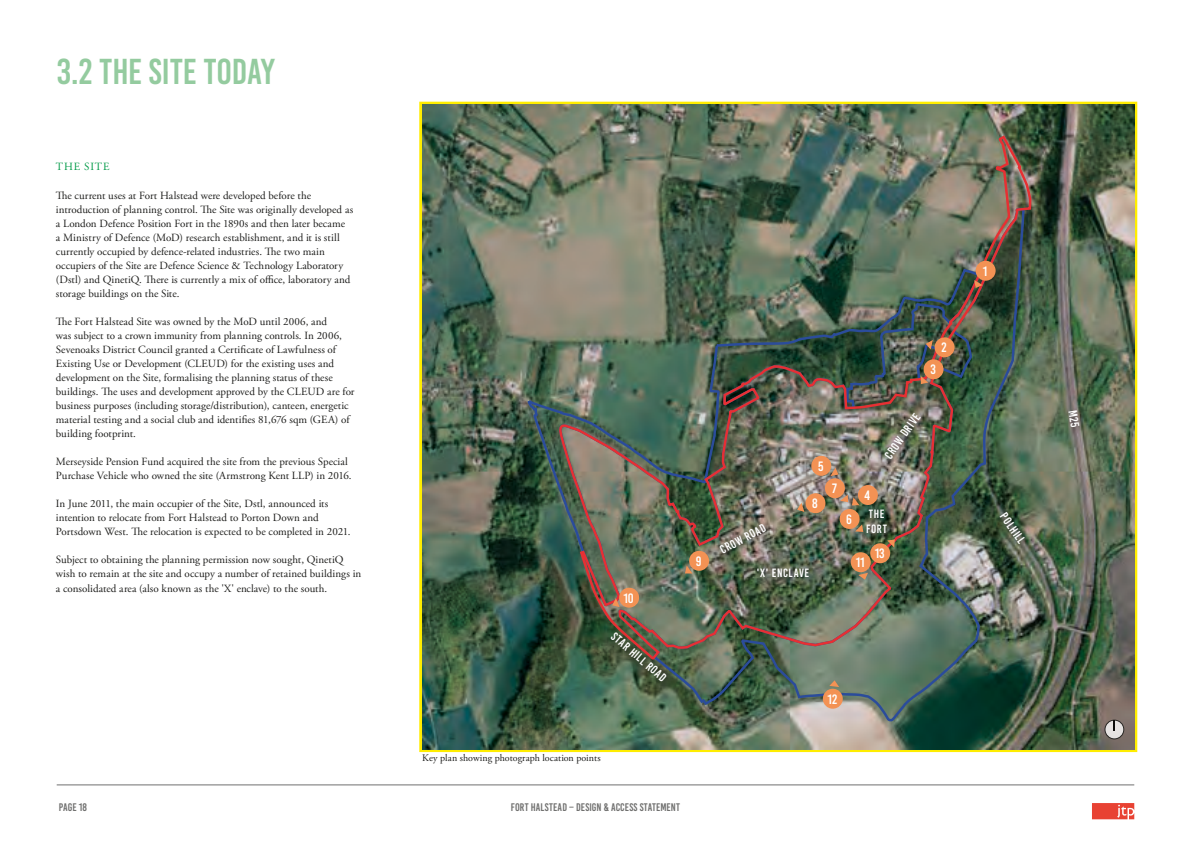
<style>
.page{position:relative;width:1191px;height:842px;background:#fff}
.page>*{position:absolute;margin:0;border:0;box-sizing:border-box;transform-origin:0 0}
.t1{font:36px "Bebas Kai";letter-spacing:.005em;color:#94cb9f}
.t2{font:13.6px "Bebas Kai";color:#fff}
.t3{font:12px/14.4px "Bebas Kai";letter-spacing:.05em;color:#fff}
.t4{font:11px/14px "Adobe Garamond Pro";letter-spacing:.005em;color:#1d1d1b}
.t5{font:11px "Bebas Kai";letter-spacing:.01em;color:#70706f}
.t6{font:11px "Adobe Garamond Pro";letter-spacing:.08em;color:#009a47}
.t7{font:10px "Adobe Garamond Pro";letter-spacing:.005em;color:#1d1d1b}
</style>
<div class="page">
<svg style="left:419px;top:101px;width:719px;height:652px;background:#eade3d"></svg>
<hr style="left:57px;top:785px;width:1077px;height:1px;background:#70706f">
<svg style="left:1092px;top:803px;width:42px;height:16px"></svg>
<img style="left:422px;top:104px;width:712px;height:645px">
<img style="left:525px;top:204px;width:501px;height:519px">
<img style="left:558px;top:107px;width:474px;height:555px">
<div style="left:870px;top:543px;width:20px;height:20px;background:#f39254;border-radius:50%"></div>
<svg style="left:887px;top:539px;width:7px;height:8px"></svg>
<div style="left:975px;top:261px;width:20px;height:20px;background:#f39254;border-radius:50%"></div>
<svg style="left:974px;top:280px;width:8px;height:8px"></svg>
<div style="left:923px;top:359px;width:20px;height:20px;background:#f39254;border-radius:50%"></div>
<svg style="left:920px;top:376px;width:8px;height:8px"></svg>
<div style="left:934px;top:337px;width:20px;height:20px;background:#f39254;border-radius:50%"></div>
<svg style="left:925px;top:340px;width:8px;height:10px"></svg>
<div style="left:805px;top:493px;width:20px;height:20px;background:#f39254;border-radius:50%"></div>
<svg style="left:797px;top:503px;width:7px;height:9px"></svg>
<div style="left:689px;top:551px;width:20px;height:20px;background:#f39254;border-radius:50%"></div>
<svg style="left:685px;top:565px;width:7px;height:8px"></svg>
<div style="left:619px;top:588px;width:20px;height:20px;background:#f39254;border-radius:50%"></div>
<svg style="left:612px;top:598px;width:7px;height:9px"></svg>
<div style="left:850px;top:552px;width:20px;height:20px;background:#f39254;border-radius:50%"></div>
<svg style="left:858px;top:573px;width:10px;height:7px"></svg>
<div style="left:823px;top:689px;width:19px;height:20px;background:#f39254;border-radius:50%"></div>
<svg style="left:829px;top:680px;width:10px;height:7px"></svg>
<div style="left:811px;top:456px;width:20px;height:20px;background:#f39254;border-radius:50%"></div>
<svg style="left:830px;top:468px;width:8px;height:8px"></svg>
<div style="left:839px;top:509px;width:20px;height:20px;background:#f39254;border-radius:50%"></div>
<svg style="left:855px;top:524px;width:8px;height:8px"></svg>
<div style="left:858px;top:485px;width:20px;height:20px;background:#f39254;border-radius:50%"></div>
<div style="left:825px;top:478px;width:20px;height:20px;background:#f39254;border-radius:50%"></div>
<svg style="left:840px;top:495px;width:19px;height:10px"></svg>
<div style="left:754px;top:565px;width:62px;height:19px;background:#1d1d1b;opacity:.5"></div>
<div style="left:997px;top:509px;width:35px;height:43px;background:#1d1d1b;opacity:.5"></div>
<div style="left:1065px;top:407px;width:21px;height:28px;background:#1d1d1b;opacity:.5"></div>
<div style="left:882px;top:410px;width:44px;height:54px;background:#1d1d1b;opacity:.5"></div>
<div style="left:608px;top:629px;width:65px;height:59px;background:#1d1d1b;opacity:.5"></div>
<div style="left:863px;top:506px;width:30px;height:34px;background:#1d1d1b;opacity:.5"></div>
<svg style="left:1105px;top:720px;width:18px;height:19px"></svg>
<div style="left:1104px;top:720px;width:20px;height:19px;border:1px solid #1d1d1b;border-radius:50%"></div>
<svg style="left:1113px;top:720px;width:2px;height:10px"></svg>
<svg style="left:1068px;top:410px;width:11px;height:18px"></svg>
<h1 class="t1" style="left:57px;top:52px;width:219px">3.2 THE SITE TODAY</h1>
<p class="t6" style="left:56px;top:160px;width:55px">THE SITE</p>
<p class="t4" style="left:56px;top:189px;width:299px">The current uses at Fort Halstead were developed before the introduction of planning control. The Site was originally developed as a London Defence Position Fort in the 1890s and then later became<br>a Ministry of Defence (MoD) research establishment, and it is still currently occupied by defence-related industries. The two main occupiers of the Site are Defence Science &amp; Technology Laboratory (Dstl) and QinetiQ. There is currently a mix of office, laboratory and storage buildings on the Site.</p>
<p class="t4" style="left:56px;top:315px;width:300px">The Fort Halstead Site was owned by the MoD until 2006, and<br>was subject to a crown immunity from planning controls. In 2006, Sevenoaks District Council granted a Certificate of Lawfulness of Existing Use or Development (CLEUD) for the existing uses and development on the Site, formalising the planning status of these buildings. The uses and development approved by the CLEUD are for business purposes (including storage/distribution), canteen, energetic material testing and a social club and identifies 81,676 sqm (GEA) of building footprint.</p>
<p class="t4" style="left:56px;top:455px;width:297px">Merseyside Pension Fund acquired the site from the previous Special<br>Purchase Vehicle who owned the site (Armstrong Kent LLP) in 2016.</p>
<p class="t4" style="left:56px;top:497px;width:296px">In June 2011, the main occupier of the Site, Dstl, announced its intention to relocate from Fort Halstead to Porton Down and<br>Portsdown West. The relocation is expected to be completed in 2021.</p>
<p class="t4" style="left:56px;top:553px;width:307px">Subject to obtaining the planning permission now sought, QinetiQ wish to remain at the site and occupy a number of retained buildings in</p>
<p class="t4" style="left:56px;top:582px;width:273px">a consolidated area (also known as the 'X' enclave) to the south.</p>
<p class="t2" style="left:623px;top:591px;width:12px">10</p>
<p class="t3" style="left:617px;top:629px;width:70px;rotate:40deg">STAR HILL ROAD</p>
<p class="t2" style="left:695px;top:554px;width:7px">9</p>
<p class="t2" style="left:941px;top:340px;width:7px">2</p>
<p class="t2" style="left:930px;top:362px;width:7px">3</p>
<p class="t2" style="left:818px;top:459px;width:7px">5</p>
<p class="t3" style="left:717px;top:544px;width:51px;rotate:-28deg">CROW ROAD</p>
<p class="t2" style="left:812px;top:496px;width:7px">8</p>
<p class="t3" style="left:756px;top:566px;width:54px">'X' ENCLAVE</p>
<p class="t2" style="left:832px;top:481px;width:6px">7</p>
<p class="t2" style="left:846px;top:512px;width:7px">6</p>
<p class="t2" style="left:864px;top:488px;width:7px">4</p>
<p class="t3" style="left:881px;top:454px;width:54px;rotate:-55deg">CROW DRIVE</p>
<p class="t3" style="left:866px;top:507px;width:22px">THE<br>FORT</p>
<p class="t2" style="left:855px;top:555px;width:11px">11</p>
<p class="t2" style="left:874px;top:546px;width:12px">13</p>
<p class="t2" style="left:827px;top:692px;width:11px">12</p>
<p class="t7" style="left:422px;top:752px;width:180px">Key plan showing photograph location points</p>
<p class="t5" style="left:59px;top:801px;width:30px">PAGE 18</p>
<p class="t5" style="left:511px;top:801px;width:171px">FORT HALSTEAD – DESIGN &amp; ACCESS STATEMENT</p>
<p class="t2" style="left:983px;top:264px;width:6px">1</p>
<p class="t3" style="left:1008px;top:510px;width:36px;rotate:55deg">POLHILL</p>
</div>
